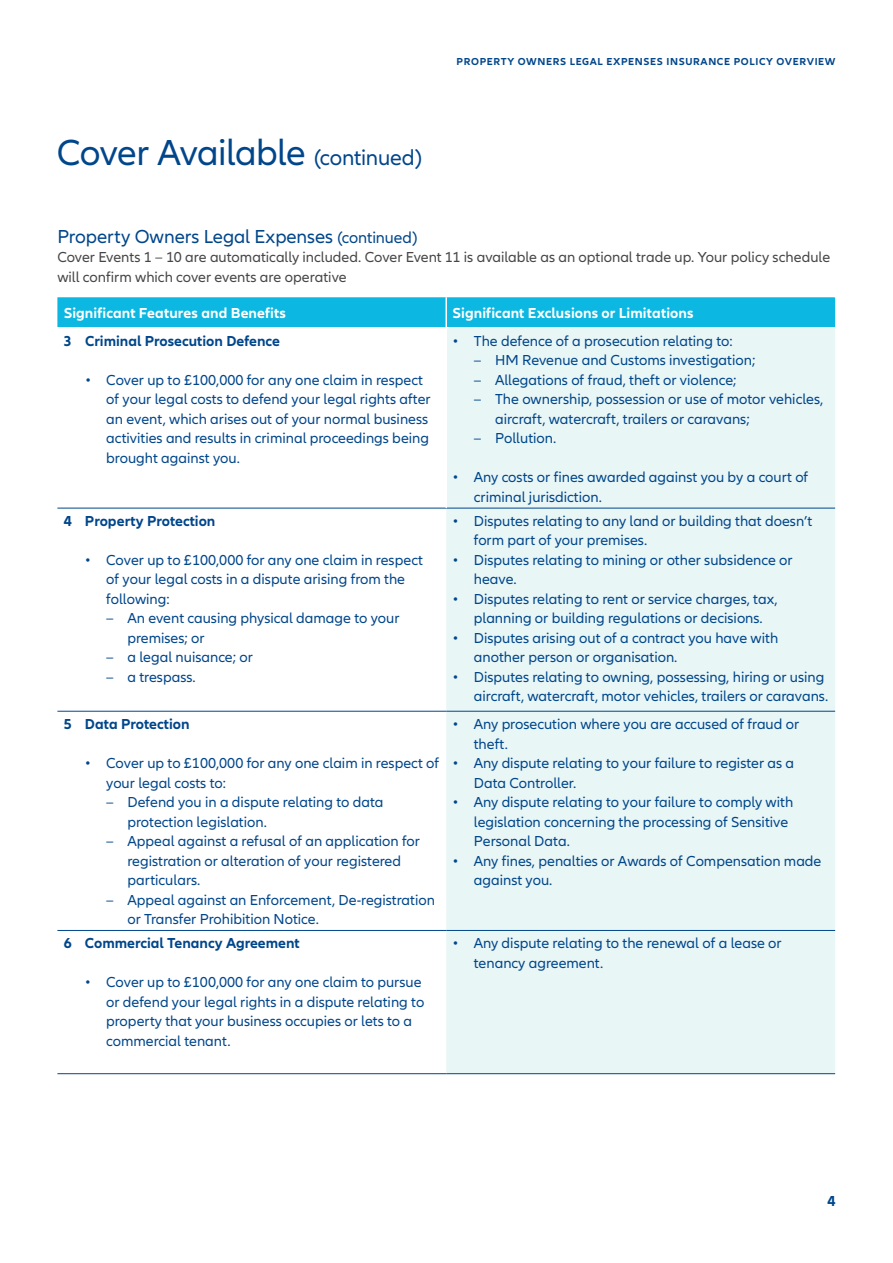
<style>
.page{position:relative;width:893px;height:1263px;background:#fff}
.page>*{position:absolute;margin:0;border:0;box-sizing:border-box;transform-origin:0 0}
.t1{font:37.5px "Allianz Neo";letter-spacing:-.02em;color:#00468b}
.t2{font:19.5px "Allianz Neo";letter-spacing:-.005em;color:#00468b}
.t3{font:15px/19.5px "Allianz Neo";color:#00468b}
.t4{font:15px/19.5px "Allianz Neo";color:#464547}
.t5{font:700 15px "Allianz Neo";color:#00468b}
.t6{font:700 15px "Allianz Neo";letter-spacing:.005em;color:#fff}
.t7{font:700 10.5px "Allianz Neo";letter-spacing:.06em;color:#00468b}
.s1{font-size:22.5px}
.s2{font-size:16.5px}
</style>
<div class="page">
<div style="left:446px;top:328px;width:389px;height:745px;background:#e9f6f6"></div>
<hr style="left:57px;top:508px;width:389px;height:1px;background:#00468b">
<hr style="left:446px;top:508px;width:389px;height:1px;background:#00468b">
<hr style="left:57px;top:930px;width:389px;height:1px;background:#00468b">
<hr style="left:446px;top:930px;width:389px;height:1px;background:#00468b">
<hr style="left:57px;top:1073px;width:389px;height:1px;background:#00468b">
<hr style="left:446px;top:1073px;width:389px;height:1px;background:#00468b">
<hr style="left:57px;top:711px;width:389px;height:1px;background:#00468b">
<hr style="left:446px;top:711px;width:389px;height:1px;background:#00468b">
<hr style="left:446px;top:328px;width:1px;height:180px;background:#fff">
<div style="left:57px;top:297px;width:778px;height:30px;background:#0cb7e1"></div>
<hr style="left:445px;top:297px;width:2px;height:30px;background:#fff">
<h1 class="t1" style="left:57px;top:132px;width:367px">Cover Available <span class="s1">(continued)</span></h1>
<p class="t7" style="left:457px;top:56px;width:380px">PROPERTY OWNERS LEGAL EXPENSES INSURANCE POLICY OVERVIEW</p>
<h2 class="t2" style="left:57px;top:225px;width:362px">Property Owners Legal Expenses <span class="s2">(continued)</span></h2>
<p class="t4" style="left:57px;top:248px;width:774px">Cover Events 1 – 10 are automatically included. Cover Event 11 is available as an optional trade up. Your policy schedule will confirm which cover events are operative</p>
<p class="t6" style="left:64px;top:304px;width:224px">Significant Features and Benefits</p>
<p class="t6" style="left:453px;top:304px;width:242px">Significant Exclusions or Limitations</p>
<p class="t5" style="left:64px;top:332px;width:218px">3 Criminal Prosecution Defence</p>
<p class="t3" style="left:106px;top:370px;width:326px;text-indent:-21px">• Cover up to £100,000 for any one claim in respect of your legal costs to defend your legal rights after an event, which arises out of your normal business activities and results in criminal proceedings being brought against you.</p>
<p class="t5" style="left:64px;top:512px;width:153px">4 Property Protection</p>
<p class="t3" style="left:106px;top:551px;width:318px;text-indent:-21px">• Cover up to £100,000 for any one claim in respect of your legal costs in a dispute arising from the following:</p>
<p class="t3" style="left:127px;top:609px;width:274px;text-indent:-21px">– An event causing physical damage to your premises; or</p>
<p class="t3" style="left:106px;top:648px;width:148px">– a legal nuisance; or</p>
<p class="t3" style="left:106px;top:668px;width:91px">– a trespass.</p>
<p class="t5" style="left:64px;top:715px;width:127px">5 Data Protection</p>
<p class="t3" style="left:106px;top:754px;width:334px;text-indent:-21px">• Cover up to £100,000 for any one claim in respect of your legal costs to:</p>
<p class="t3" style="left:127px;top:793px;width:258px;text-indent:-21px">– Defend you in a dispute relating to data protection legislation.</p>
<p class="t3" style="left:127px;top:832px;width:294px;text-indent:-21px">– Appeal against a refusal of an application for registration or alteration of your registered particulars.</p>
<p class="t3" style="left:127px;top:890px;width:309px;text-indent:-21px">– Appeal against an Enforcement, De-registration or Transfer Prohibition Notice.</p>
<p class="t5" style="left:64px;top:934px;width:238px">6 Commercial Tenancy Agreement</p>
<p class="t3" style="left:106px;top:973px;width:320px;text-indent:-21px">• Cover up to £100,000 for any one claim to pursue or defend your legal rights in a dispute relating to property that your business occupies or lets to a commercial tenant.</p>
<p class="t3" style="left:453px;top:331px;width:282px">• The defence of a prosecution relating to:</p>
<p class="t3" style="left:474px;top:351px;width:283px">– HM Revenue and Customs investigation;</p>
<p class="t3" style="left:474px;top:370px;width:264px">– Allegations of fraud, theft or violence;</p>
<p class="t3" style="left:495px;top:390px;width:330px;text-indent:-21px">– The ownership, possession or use of motor vehicles, aircraft, watercraft, trailers or caravans;</p>
<p class="t3" style="left:474px;top:429px;width:84px">– Pollution.</p>
<p class="t3" style="left:474px;top:468px;width:336px;text-indent:-21px">• Any costs or fines awarded against you by a court of criminal jurisdiction.</p>
<p class="t3" style="left:474px;top:512px;width:340px;text-indent:-21px">• Disputes relating to any land or building that doesn’t form part of your premises.</p>
<p class="t3" style="left:474px;top:551px;width:320px;text-indent:-21px">• Disputes relating to mining or other subsidence or heave.</p>
<p class="t3" style="left:453px;top:590px;width:327px;text-align:center">• Disputes relating to rent or service charges, tax, planning or building regulations or decisions.</p>
<p class="t3" style="left:474px;top:629px;width:306px;text-indent:-21px">• Disputes arising out of a contract you have with another person or organisation.</p>
<p class="t3" style="left:453px;top:668px;width:377px;text-align:right">• Disputes relating to owning, possessing, hiring or using aircraft, watercraft, motor vehicles, trailers or caravans.</p>
<p class="t3" style="left:474px;top:715px;width:327px;text-indent:-21px">• Any prosecution where you are accused of fraud or theft.</p>
<p class="t3" style="left:474px;top:754px;width:322px;text-indent:-21px">• Any dispute relating to your failure to register as a<br>Data Controller.</p>
<p class="t3" style="left:474px;top:793px;width:321px;text-indent:-21px">• Any dispute relating to your failure to comply with legislation concerning the processing of Sensitive<br>Personal Data.</p>
<p class="t3" style="left:474px;top:851px;width:349px;text-indent:-21px">• Any fines, penalties or Awards of Compensation made against you.</p>
<p class="t3" style="left:474px;top:934px;width:309px;text-indent:-21px">• Any dispute relating to the renewal of a lease or tenancy agreement.</p>
<p class="t5" style="left:827px;top:1192px;width:10px">4</p>
</div>
